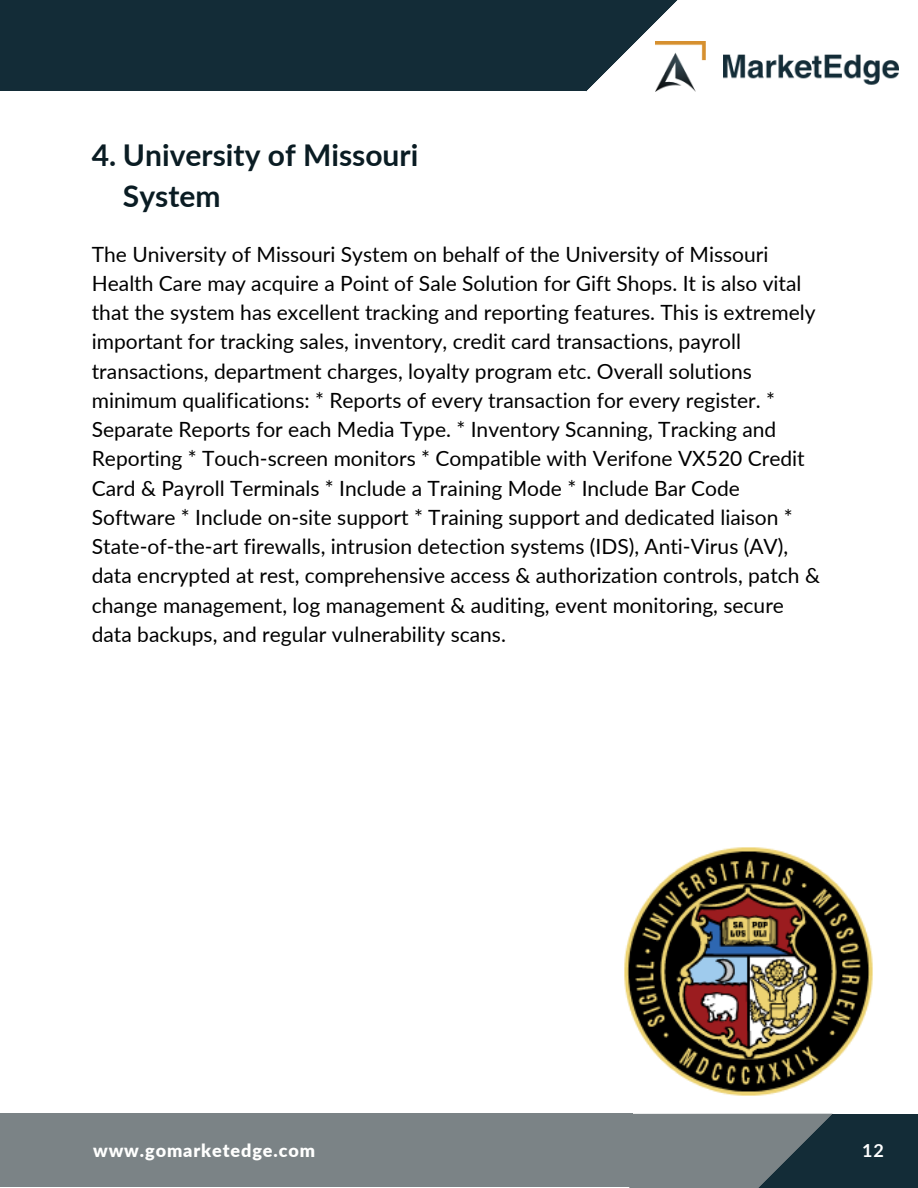
<style>
.page{position:relative;width:918px;height:1188px;background:#fff}
.page>*{position:absolute;margin:0;border:0;box-sizing:border-box;transform-origin:0 0}
.t1{font:700 30px/41.7px "Lato";color:#0a1c23}
.t2{font:21px/29.2px "Lato";color:#000}
.t3{font:900 18px "Lato";letter-spacing:.05em;color:#fffffe}
.t4{font:700 18px "Lato";color:#fff}
</style>
<div class="page">
<div style="left:687px;top:1114px;width:231px;height:74px;background:#132c37"></div>
<svg style="left:629px;top:1114px;width:203px;height:74px"></svg>
<div style="left:0;top:1113px;width:633px;height:74px;background:#7b8386"></div>
<svg style="left:447px;top:0;width:231px;height:92px"></svg>
<div style="left:0;top:0;width:586px;height:90px;background:#132c37"></div>
<img style="left:655px;top:41px;width:243px;height:51px">
<img style="left:624px;top:847px;width:249px;height:249px">
<h1 class="t1" style="left:123px;top:133px;width:297px;text-indent:-31px">4. University of Missouri<br>System</h1>
<p class="t2" style="left:92px;top:239px;width:730px">The University of Missouri System on behalf of the University of Missouri Health Care may acquire a Point of Sale Solution for Gift Shops. It is also vital that the system has excellent tracking and reporting features. This is extremely important for tracking sales, inventory, credit card transactions, payroll transactions, department charges, loyalty program etc. Overall solutions minimum qualifications: * Reports of every transaction for every register. * Separate Reports for each Media Type. * Inventory Scanning, Tracking and Reporting * Touch-screen monitors * Compatible with Verifone VX520 Credit Card &amp; Payroll Terminals * Include a Training Mode * Include Bar Code Software * Include on-site support * Training support and dedicated liaison * State-of-the-art firewalls, intrusion detection systems (IDS), Anti-Virus (AV), data encrypted at rest, comprehensive access &amp; authorization controls, patch &amp; change management, log management &amp; auditing, event monitoring, secure data backups, and regular vulnerability scans.</p>
<p class="t3" style="left:93px;top:1139px;width:224px">www.gomarketedge.com</p>
<p class="t4" style="left:862px;top:1139px;width:23px">12</p>
</div>
